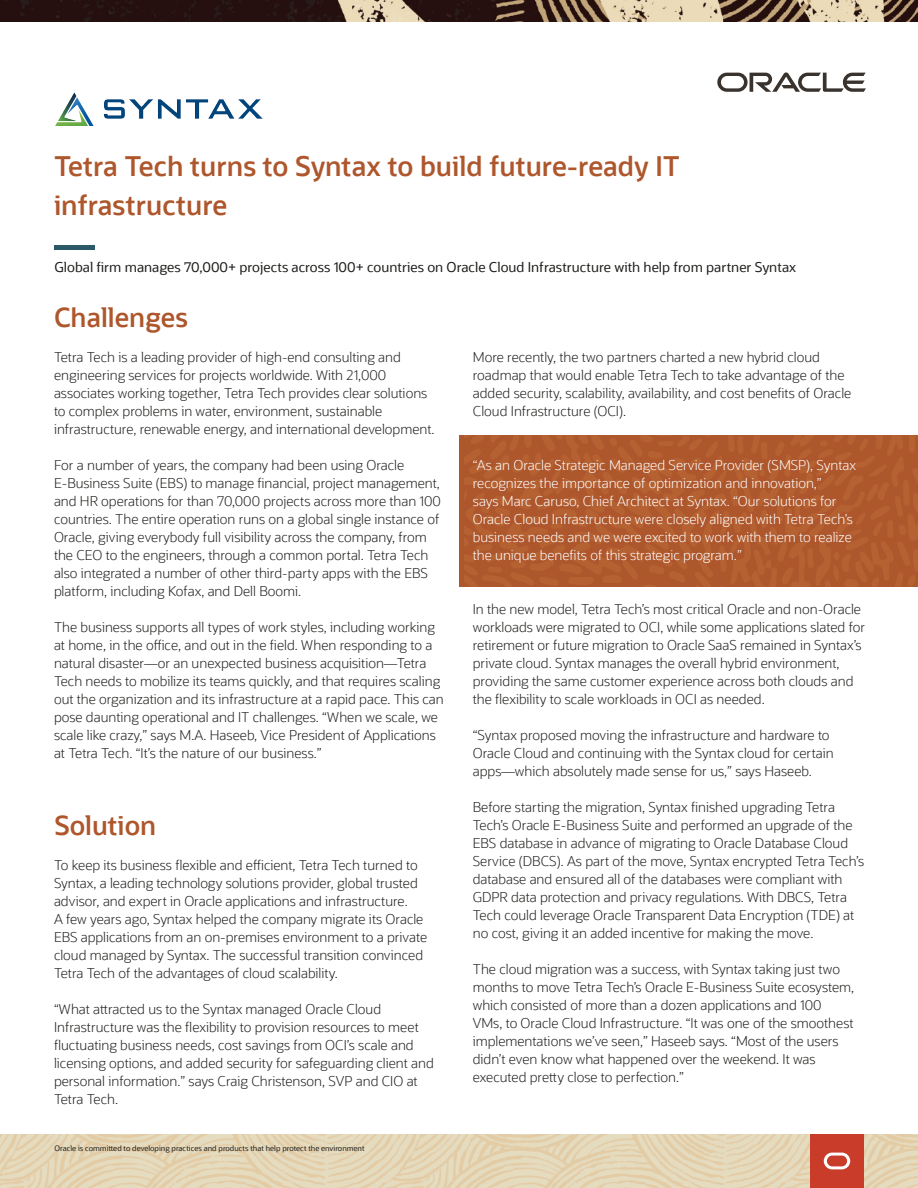
<style>
.page{position:relative;width:918px;height:1188px;background:#fff}
.page>*{position:absolute;margin:0;border:0;box-sizing:border-box;transform-origin:0 0}
.t1{font:600 27px/39px "Oracle Sans";color:#ae562c}
.t2{font:600 26.25px "Oracle Sans";color:#ae562c}
.t3{font:300 13.5px/18px "Oracle Sans";color:#1d1d1b}
.t4{font:300 13.5px/18px "Oracle Sans";color:#fff}
.t5{font:13.5px "Oracle Sans";color:#1d1d1b}
.t6{font:7.5px "Oracle Sans";color:#1d1d1b}
</style>
<div class="page">
<img style="left:0;top:1134px;width:918px;height:54px">
<div style="left:810px;top:1134px;width:54px;height:54px;background:#c93c29"></div>
<svg style="left:824px;top:1153px;width:26px;height:16px"></svg>
<hr style="left:54px;top:245px;width:40px;height:4px;background:#2c5967">
<svg style="left:717px;top:72px;width:149px;height:20px"></svg>
<img style="left:0;top:0;width:918px;height:22px">
<img style="left:464px;top:435px;width:454px;height:152px">
<img style="left:55px;top:92px;width:208px;height:34px">
<h1 class="t1" style="left:54px;top:147px;width:628px">Tetra Tech turns to Syntax to build future-ready IT infrastructure</h1>
<p class="t5" style="left:55px;top:259px;width:743px">Global firm manages 70,000+ projects across 100+ countries on Oracle Cloud Infrastructure with help from partner Syntax</p>
<h2 class="t2" style="left:54px;top:301px;width:136px">Challenges</h2>
<p class="t3" style="left:54px;top:348px;width:382px">Tetra Tech is a leading provider of high-end consulting and engineering services for projects worldwide. With 21,000 associates working together, Tetra Tech provides clear solutions to complex problems in water, environment, sustainable infrastructure, renewable energy, and international development.</p>
<p class="t3" style="left:54px;top:456px;width:389px">For a number of years, the company had been using Oracle E-Business Suite (EBS) to manage financial, project management, and HR operations for than 70,000 projects across more than 100 countries. The entire operation runs on a global single instance of Oracle, giving everybody full visibility across the company, from the CEO to the engineers, through a common portal. Tetra Tech also integrated a number of other third-party apps with the EBS platform, including Kofax, and Dell Boomi.</p>
<p class="t3" style="left:54px;top:618px;width:391px">The business supports all types of work styles, including working at home, in the office, and out in the field. When responding to a natural disaster—or an unexpected business acquisition—Tetra Tech needs to mobilize its teams quickly, and that requires scaling out the organization and its infrastructure at a rapid pace. This can pose daunting operational and IT challenges. “When we scale, we scale like crazy,” says M.A. Haseeb, Vice President of Applications at Tetra Tech. “It’s the nature of our business.”</p>
<h2 class="t2" style="left:55px;top:810px;width:103px">Solution</h2>
<p class="t3" style="left:54px;top:856px;width:375px">To keep its business flexible and efficient, Tetra Tech turned to Syntax, a leading technology solutions provider, global trusted advisor, and expert in Oracle applications and infrastructure.<br>A few years ago, Syntax helped the company migrate its Oracle EBS applications from an on-premises environment to a private cloud managed by Syntax. The successful transition convinced Tetra Tech of the advantages of cloud scalability.</p>
<p class="t3" style="left:54px;top:1000px;width:381px">“What attracted us to the Syntax managed Oracle Cloud Infrastructure was the flexibility to provision resources to meet fluctuating business needs, cost savings from OCI’s scale and licensing options, and added security for safeguarding client and personal information.” says Craig Christenson, SVP and CIO at Tetra Tech.</p>
<p class="t6" style="left:55px;top:1144px;width:311px">Oracle is committed to developing practices and products that help protect the environment</p>
<p class="t3" style="left:473px;top:348px;width:380px">More recently, the two partners charted a new hybrid cloud roadmap that would enable Tetra Tech to take advantage of the added security, scalability, availability, and cost benefits of Oracle Cloud Infrastructure (OCI).</p>
<p class="t4" style="left:473px;top:456px;width:385px">“As an Oracle Strategic Managed Service Provider (SMSP), Syntax recognizes the importance of optimization and innovation,”<br>says Marc Caruso, Chief Architect at Syntax. “Our solutions for Oracle Cloud Infrastructure were closely aligned with Tetra Tech’s business needs and we were excited to work with them to realize the unique benefits of this strategic program.”</p>
<p class="t3" style="left:473px;top:600px;width:394px">In the new model, Tetra Tech’s most critical Oracle and non-Oracle workloads were migrated to OCI, while some applications slated for retirement or future migration to Oracle SaaS remained in Syntax’s private cloud. Syntax manages the overall hybrid environment, providing the same customer experience across both clouds and the flexibility to scale workloads in OCI as needed.</p>
<p class="t3" style="left:473px;top:726px;width:362px">“Syntax proposed moving the infrastructure and hardware to<br>Oracle Cloud and continuing with the Syntax cloud for certain apps—which absolutely made sense for us,” says Haseeb.</p>
<p class="t3" style="left:473px;top:798px;width:393px">Before starting the migration, Syntax finished upgrading Tetra Tech’s Oracle E-Business Suite and performed an upgrade of the EBS database in advance of migrating to Oracle Database Cloud Service (DBCS). As part of the move, Syntax encrypted Tetra Tech’s database and ensured all of the databases were compliant with GDPR data protection and privacy regulations. With DBCS, Tetra Tech could leverage Oracle Transparent Data Encryption (TDE) at no cost, giving it an added incentive for making the move.</p>
<p class="t3" style="left:473px;top:960px;width:383px">The cloud migration was a success, with Syntax taking just two months to move Tetra Tech’s Oracle E-Business Suite ecosystem, which consisted of more than a dozen applications and 100<br>VMs, to Oracle Cloud Infrastructure. “It was one of the smoothest implementations we’ve seen,” Haseeb says. “Most of the users didn’t even know what happened over the weekend. It was executed pretty close to perfection.”</p>
</div>
